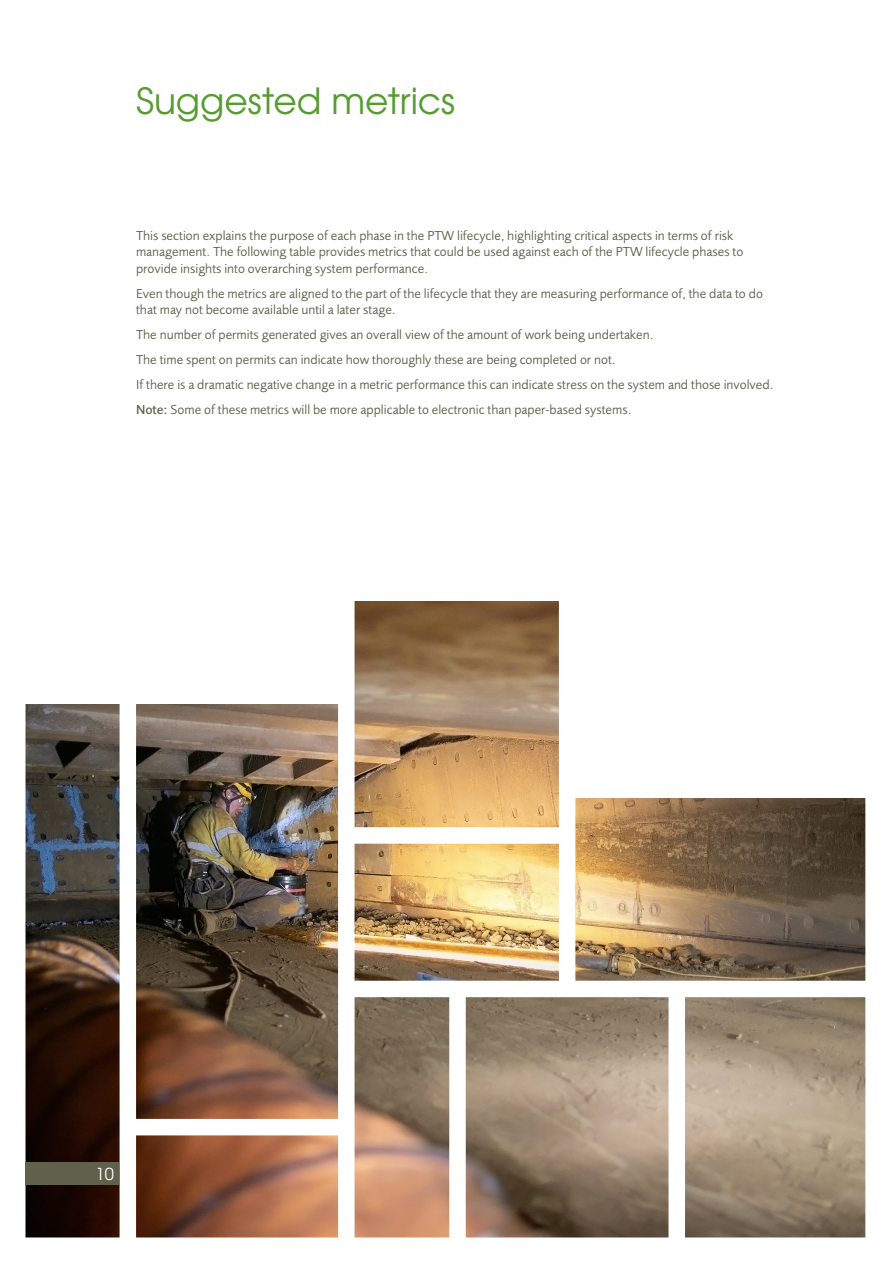
<style>
.page{position:relative;width:893px;height:1263px;background:#fff}
.page>*{position:absolute;margin:0;border:0;box-sizing:border-box;transform-origin:0 0}
.t1{font:36px "Te X Gyre Adventor";color:#589b31}
.t2{font:16.5px "Te X Gyre Adventor";color:#fff}
.t3{font:13.5px/16.5px "Foundry Sans";color:#60614b}
.s1{font-weight:500}
</style>
<div class="page">
<img style="left:26px;top:602px;width:839px;height:635px">
<div style="left:120px;top:629px;width:16px;height:619px;background:#fff"></div>
<div style="left:559px;top:449px;width:16px;height:540px;background:#fff"></div>
<div style="left:126px;top:1119px;width:223px;height:16px;background:#fff"></div>
<div style="left:346px;top:981px;width:541px;height:16px;background:#fff"></div>
<div style="left:346px;top:827px;width:221px;height:17px;background:#fff"></div>
<div style="left:338px;top:0;width:17px;height:1246px;background:#fff"></div>
<div style="left:668px;top:989px;width:17px;height:253px;background:#fff"></div>
<div style="left:449px;top:989px;width:17px;height:253px;background:#fff"></div>
<div style="left:9px;top:493px;width:335px;height:211px;background:#fff"></div>
<div style="left:570px;top:487px;width:302px;height:310px;background:#fff"></div>
<div style="left:26px;top:1163px;width:93px;height:22px;background:#60614b"></div>
<h1 class="t1" style="left:136px;top:72px;width:321px">Suggested metrics</h1>
<p class="t3" style="left:136px;top:227px;width:609px">This section explains the purpose of each phase in the PTW lifecycle, highlighting critical aspects in terms of risk management. The following table provides metrics that could be used against each of the PTW lifecycle phases to provide insights into overarching system performance.</p>
<p class="t3" style="left:136px;top:285px;width:628px">Even though the metrics are aligned to the part of the lifecycle that they are measuring performance of, the data to do that may not become available until a later stage.</p>
<p class="t3" style="left:136px;top:323px;width:639px;line-height:25px">The number of permits generated gives an overall view of the amount of work being undertaken.<br>The time spent on permits can indicate how thoroughly these are being completed or not.<br>If there is a dramatic negative change in a metric performance this can indicate stress on the system and those involved.<br><span class="s1">Note:</span> Some of these metrics will be more applicable to electronic than paper-based systems.</p>
<p class="t2" style="left:96px;top:1161px;width:20px">10</p>
</div>
